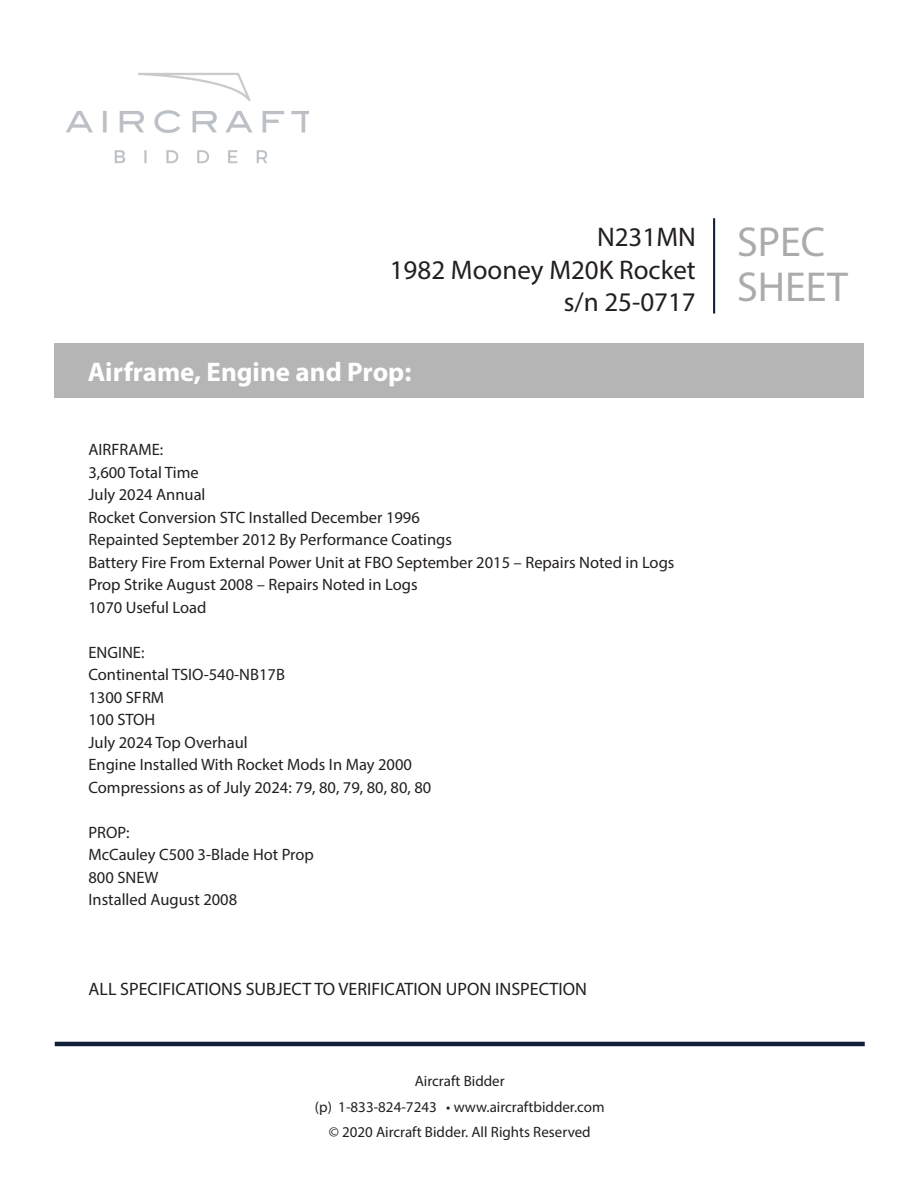
<style>
.page{position:relative;width:918px;height:1188px;background:#fff}
.page>*{position:absolute;margin:0;border:0;box-sizing:border-box;transform-origin:0 0}
.t1{font:42px/45.2px "Myriad Pro";color:#aaabab}
.t2{font:27px/32.4px "Myriad Pro";color:#231f20;text-align:right}
.t3{font:700 27px "Myriad Pro";color:#fff}
.t4{font:18px "Myriad Pro";color:#231f20}
.t5{font:16.5px "Myriad Pro";color:#231f20}
.t6{font:15px/25.5px "Myriad Pro";color:#231f20;text-align:center}
</style>
<div class="page">
<div style="left:55px;top:344px;width:809px;height:54px;background:#b5b5b6"></div>
<img style="left:66px;top:73px;width:243px;height:91px">
<hr style="left:55px;top:1042px;width:810px;height:4px;background:#101f37">
<hr style="left:713px;top:218px;width:2px;height:96px;background:#101f37">
<h2 class="t2" style="left:390px;top:221px;width:308px">N231MN<br>1982 Mooney M20K Rocket s/n 25-0717</h2>
<h1 class="t1" style="left:737px;top:219px;width:112px">SPEC<br>SHEET</h1>
<p class="t3" style="left:88px;top:354px;width:325px">Airframe, Engine and Prop:</p>
<p class="t5" style="left:88px;top:439px;width:76px">AIRFRAME:</p>
<p class="t5" style="left:88px;top:462px;width:112px">3,600 Total Time</p>
<p class="t5" style="left:88px;top:484px;width:119px">July 2024 Annual</p>
<p class="t5" style="left:88px;top:507px;width:333px">Rocket Conversion STC Installed December 1996</p>
<p class="t5" style="left:88px;top:529px;width:365px">Repainted September 2012 By Performance Coatings</p>
<p class="t5" style="left:88px;top:552px;width:587px">Battery Fire From External Power Unit at FBO September 2015 – Repairs Noted in Logs</p>
<p class="t5" style="left:88px;top:574px;width:331px">Prop Strike August 2008 – Repairs Noted in Logs</p>
<p class="t5" style="left:88px;top:597px;width:119px">1070 Useful Load</p>
<p class="t5" style="left:88px;top:642px;width:57px">ENGINE:</p>
<p class="t5" style="left:88px;top:664px;width:198px">Continental TSIO-540-NB17B</p>
<p class="t5" style="left:88px;top:687px;width:77px">1300 SFRM</p>
<p class="t5" style="left:88px;top:709px;width:68px">100 STOH</p>
<p class="t5" style="left:88px;top:732px;width:161px">July 2024 Top Overhaul</p>
<p class="t5" style="left:88px;top:754px;width:325px">Engine Installed With Rocket Mods In May 2000</p>
<p class="t5" style="left:88px;top:777px;width:344px">Compressions as of July 2024: 79, 80, 79, 80, 80, 80</p>
<p class="t5" style="left:88px;top:822px;width:43px">PROP:</p>
<p class="t5" style="left:88px;top:844px;width:227px">McCauley C500 3-Blade Hot Prop</p>
<p class="t5" style="left:88px;top:867px;width:72px">800 SNEW</p>
<p class="t5" style="left:88px;top:889px;width:150px">Installed August 2008</p>
<p class="t4" style="left:88px;top:978px;width:500px">ALL SPECIFICATIONS SUBJECT TO VERIFICATION UPON INSPECTION</p>
<p class="t6" style="left:315px;top:1068px;width:291px">Aircraft Bidder<br>(p) 1-833-824-7243 • www.aircraftbidder.com © 2020 Aircraft Bidder. All Rights Reserved</p>
</div>
